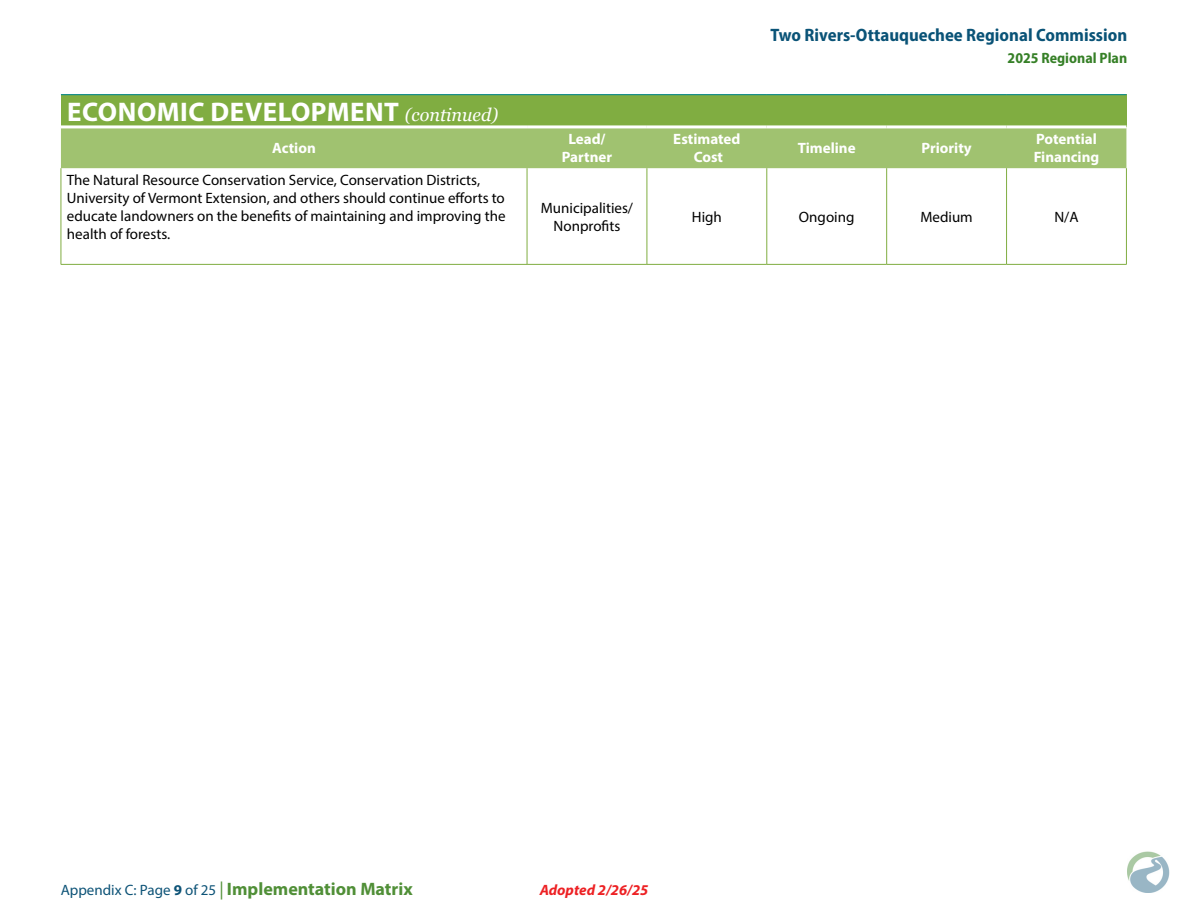
<style>
.page{position:relative;width:1188px;height:918px;background:#fff}
.page>*{position:absolute;margin:0;border:0;box-sizing:border-box;transform-origin:0 0}
.Table_Header_Matrix{font:700 27px "Myriad Pro";letter-spacing:.02em;color:#fff}
.t1{font:700 18px "Myriad Pro";color:#508f37}
.t2{font:18px "Myriad Variable Concept";color:#0a5377}
.Table_Text{font:15px/18px "Myriad Pro";color:#000}
.Table_Text-2{font:700 15px/18px "Myriad Pro";color:#fff;text-align:center}
.t3{font:15px "Myriad Variable Concept";color:#368027}
.t4{font:italic 700 15px "Myriad Pro";color:#ed2124}
.s1{font-family:"Georgia";font-weight:400;font-style:italic;font-size:18px}
.s2{font-weight:400;font-size:15px;color:#0d5377}
.s3{font-size:15px;color:#0d5377}
.s4{font-weight:400}
</style>
<div class="page">
<img style="left:1128px;top:851px;width:41px;height:41px">
<div style="left:61px;top:95px;width:1065px;height:32px;background:#80ad41"></div>
<div style="left:61px;top:128px;width:1065px;height:40px;background:#a0c270"></div>
<hr style="left:61px;top:94px;width:466px;height:1px;background:#04899b">
<hr style="left:527px;top:94px;width:120px;height:1px;background:#04899b">
<hr style="left:647px;top:94px;width:120px;height:1px;background:#04899b">
<hr style="left:767px;top:94px;width:120px;height:1px;background:#04899b">
<hr style="left:887px;top:94px;width:120px;height:1px;background:#04899b">
<hr style="left:1007px;top:94px;width:119px;height:1px;background:#04899b">
<hr style="left:61px;top:125px;width:466px;height:3px;background:#fff">
<hr style="left:1007px;top:125px;width:119px;height:3px;background:#fff">
<hr style="left:527px;top:125px;width:120px;height:3px;background:#fff">
<hr style="left:647px;top:125px;width:120px;height:3px;background:#fff">
<hr style="left:767px;top:125px;width:120px;height:3px;background:#fff">
<hr style="left:887px;top:125px;width:120px;height:3px;background:#fff">
<hr style="left:61px;top:168px;width:1px;height:96px;background:#80ad41">
<hr style="left:527px;top:168px;width:1px;height:96px;background:#80ad41">
<hr style="left:647px;top:168px;width:1px;height:96px;background:#80ad41">
<hr style="left:767px;top:168px;width:1px;height:96px;background:#80ad41">
<hr style="left:886px;top:168px;width:1px;height:96px;background:#80ad41">
<hr style="left:1006px;top:168px;width:1px;height:96px;background:#80ad41">
<hr style="left:1126px;top:168px;width:1px;height:96px;background:#80ad41">
<hr style="left:61px;top:264px;width:466px;height:1px;background:#80ad41">
<hr style="left:527px;top:264px;width:120px;height:1px;background:#80ad41">
<hr style="left:647px;top:264px;width:120px;height:1px;background:#80ad41">
<hr style="left:767px;top:264px;width:120px;height:1px;background:#80ad41">
<hr style="left:887px;top:264px;width:120px;height:1px;background:#80ad41">
<hr style="left:1007px;top:264px;width:120px;height:1px;background:#80ad41">
<p class="t2" style="left:771px;top:24px;width:358px">Two Rivers-Ottauquechee Regional Commission</p>
<p class="t3" style="left:1008px;top:49px;width:121px">2025 Regional Plan</p>
<p class="Table_Header_Matrix" style="left:67px;top:94px;width:432px">ECONOMIC DEVELOPMENT <span class="s1">(continued)</span></p>
<p class="Table_Text-2" style="left:272px;top:139px;width:45px">Action</p>
<p class="Table_Text-2" style="left:562px;top:130px;width:52px">Lead/<br>Partner</p>
<p class="Table_Text-2" style="left:673px;top:130px;width:69px">Estimated<br>Cost</p>
<p class="Table_Text-2" style="left:798px;top:139px;width:59px">Timeline</p>
<p class="Table_Text-2" style="left:921px;top:139px;width:52px">Priority</p>
<p class="Table_Text-2" style="left:1034px;top:130px;width:67px;text-align:left">Potential<br>Financing</p>
<p class="Table_Text" style="left:67px;top:171px;width:440px">The Natural Resource Conservation Service, Conservation Districts, University of Vermont Extension, and others should continue efforts to educate landowners on the benefits of maintaining and improving the health of forests.</p>
<p class="Table_Text" style="left:541px;top:199px;width:94px;text-align:center">Municipalities/<br>Nonprofits</p>
<p class="Table_Text" style="left:692px;top:208px;width:32px">High</p>
<p class="Table_Text" style="left:799px;top:208px;width:57px">Ongoing</p>
<p class="Table_Text" style="left:920px;top:208px;width:54px">Medium</p>
<p class="Table_Text" style="left:1054px;top:208px;width:26px">N/A</p>
<p class="t1" style="left:61px;top:878px;width:353px"><span class="s2">Appendix C: Page</span> <span class="s3">9</span> <span class="s2">of 25</span> <span class="s4">|</span> Implementation Matrix</p>
<p class="t4" style="left:540px;top:881px;width:110px">Adopted 2/26/25</p>
</div>
